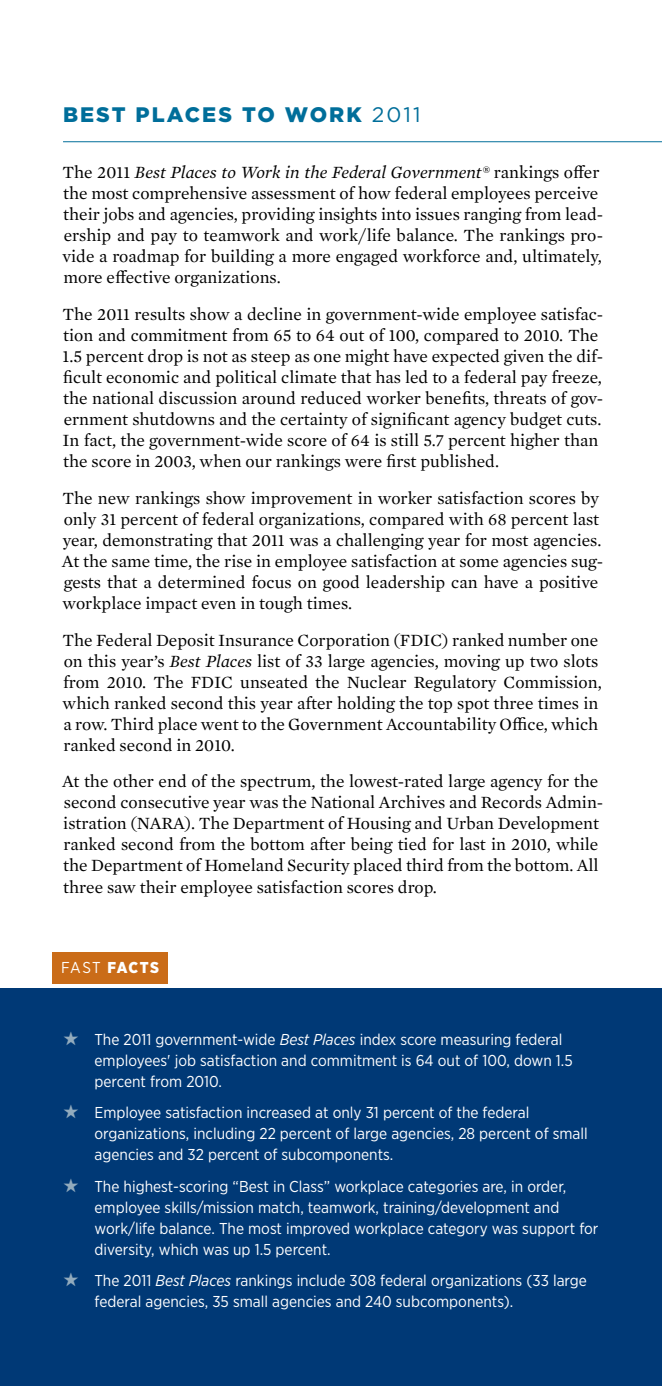
<style>
.page{position:relative;width:662px;height:1386px;background:#fff}
.page>*{position:absolute;margin:0;border:0;box-sizing:border-box;transform-origin:0 0}
.t1{font:900 21px "Gotham";letter-spacing:.1em;color:#006e9a}
.t2{font:17.5px/21px "Mercury Text G1";color:#000}
.t3{font:15.75px/21px "Gotham Narrow";color:#fff}
.t4{font:900 15.75px "Gotham Narrow";letter-spacing:.075em;color:#fff}
.s1{font-weight:400}
.s2{font-style:italic}
.s3{color:#92abbd}
</style>
<div class="page">
<div style="left:0;top:989px;width:662px;height:397px;background:#003976"></div>
<div style="left:52px;top:952px;width:116px;height:32px;background:#ca6c18"></div>
<hr style="left:63px;top:141px;width:599px;height:1px;background:#006e9a">
<p class="t1" style="left:63px;top:100px;width:359px">BEST PLACES TO WORK <span class="s1">2011</span></p>
<p class="t2" style="left:62px;top:161px;width:542px">The 2011 <span class="s2">Best Places to Work in the Federal Government®</span> rankings offer the most comprehensive assessment of how federal employees perceive their jobs and agencies, providing insights into issues ranging from lead&shy;ership and pay to teamwork and work/life balance. The rankings pro&shy;vide a roadmap for building a more engaged workforce and, ultimately, more effective organizations.</p>
<p class="t2" style="left:62px;top:303px;width:542px">The 2011 results show a decline in government-wide employee satisfac&shy;tion and commitment from 65 to 64 out of 100, compared to 2010. The 1.5 percent drop is not as steep as one might have expected given the dif&shy;ficult economic and political climate that has led to a federal pay freeze, the national discussion around reduced worker benefits, threats of gov&shy;ernment shutdowns and the certainty of significant agency budget cuts.<br>In fact, the government-wide score of 64 is still 5.7 percent higher than the score in 2003, when our rankings were first published.</p>
<p class="t2" style="left:62px;top:487px;width:542px">The new rankings show improvement in worker satisfaction scores by only 31 percent of federal organizations, compared with 68 percent last year, demonstrating that 2011 was a challenging year for most agencies.<br>At the same time, the rise in employee satisfaction at some agencies sug&shy;gests that a determined focus on good leadership can have a positive workplace impact even in tough times.</p>
<p class="t2" style="left:62px;top:629px;width:541px">The Federal Deposit Insurance Corporation (FDIC) ranked number one on this year’s <span class="s2">Best Places</span> list of 33 large agencies, moving up two slots from 2010. The FDIC unseated the Nuclear Regulatory Commission, which ranked second this year after holding the top spot three times in a row. Third place went to the Government Accountability Office, which ranked second in 2010.</p>
<p class="t2" style="left:62px;top:770px;width:542px">At the other end of the spectrum, the lowest-rated large agency for the second consecutive year was the National Archives and Records Admin&shy;istration (NARA). The Department of Housing and Urban Development ranked second from the bottom after being tied for last in 2010, while the Department of Homeland Security placed third from the bottom. All three saw their employee satisfaction scores drop.</p>
<p class="t4" style="left:61px;top:957px;width:99px"><span class="s1">FAST</span> FACTS</p>
<p class="t3" style="left:94px;top:1028px;width:479px;text-indent:-32px"><span class="s3">★</span> The 2011 government-wide <span class="s2">Best Places</span> index score measuring federal employees' job satisfaction and commitment is 64 out of 100, down 1.5 percent from 2010.</p>
<p class="t3" style="left:94px;top:1102px;width:494px;text-indent:-32px"><span class="s3">★</span> Employee satisfaction increased at only 31 percent of the federal organizations, including 22 percent of large agencies, 28 percent of small agencies and 32 percent of subcomponents.</p>
<p class="t3" style="left:94px;top:1175px;width:505px;text-indent:-32px"><span class="s3">★</span> The highest-scoring “Best in Class” workplace categories are, in order, employee skills/mission match, teamwork, training/development and work/life balance. The most improved workplace category was support for diversity, which was up 1.5 percent.</p>
<p class="t3" style="left:94px;top:1270px;width:493px;text-indent:-32px"><span class="s3">★</span> The 2011 <span class="s2">Best Places</span> rankings include 308 federal organizations (33 large federal agencies, 35 small agencies and 240 subcomponents).</p>
</div>
